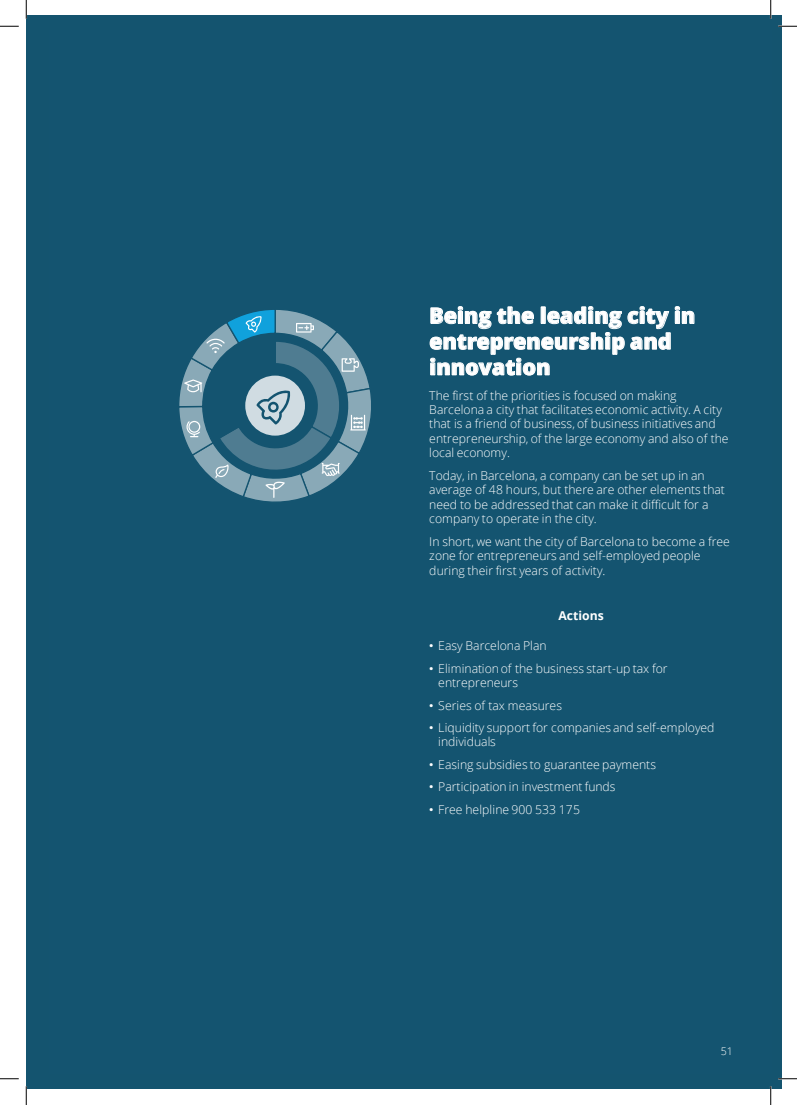
<style>
.page{position:relative;width:797px;height:1105px;background:#fff}
.page>*{position:absolute;margin:0;border:0;box-sizing:border-box;transform-origin:0 0}
.t1{font:800 21.5px/25.8px "Open Sans";color:#fff}
.t2{font:300 12.25px/14.5px "Open Sans";letter-spacing:.005em;color:#fff}
.t3{font:700 12.25px "Open Sans";letter-spacing:.005em;color:#fff}
.t4{font:300 10.62px "Open Sans";color:#fff}
.s1{font-family:"Arial";font-weight:400}
</style>
<div class="page">
<div style="left:26px;top:16px;width:755px;height:1073px;background:#14546f"></div>
<svg style="left:179px;top:310px;width:192px;height:192px"></svg>
<svg style="left:0;top:25px;width:19px;height:2px"></svg>
<svg style="left:778px;top:25px;width:19px;height:2px"></svg>
<svg style="left:0;top:1078px;width:19px;height:1px"></svg>
<svg style="left:778px;top:1078px;width:19px;height:1px"></svg>
<svg style="left:25px;top:0;width:2px;height:19px"></svg>
<svg style="left:25px;top:1086px;width:2px;height:19px"></svg>
<svg style="left:770px;top:0;width:1px;height:19px"></svg>
<svg style="left:770px;top:1086px;width:1px;height:19px"></svg>
<h1 class="t1" style="left:429px;top:302px;width:267px">Being the leading city in entrepreneurship and innovation</h1>
<p class="t2" style="left:429px;top:388px;width:301px">The first of the priorities is focused on making Barcelona a city that facilitates economic activity. A city that is a friend of business, of business initiatives and entrepreneurship, of the large economy and also of the local economy.</p>
<p class="t2" style="left:429px;top:468px;width:297px">Today, in Barcelona, a company can be set up in an average of 48 hours, but there are other elements that need to be addressed that can make it difficult for a company to operate in the city.</p>
<p class="t2" style="left:429px;top:534px;width:302px">In short, we want the city of Barcelona to become a free zone for entrepreneurs and self-employed people during their first years of activity.</p>
<p class="t3" style="left:558px;top:607px;width:47px">Actions</p>
<p class="t2" style="left:429px;top:638px;width:119px"><span class="s1">•</span> Easy Barcelona Plan</p>
<p class="t2" style="left:438px;top:660px;width:231px;text-indent:-9px"><span class="s1">•</span> Elimination of the business start-up tax for entrepreneurs</p>
<p class="t2" style="left:429px;top:697px;width:134px"><span class="s1">•</span> Series of tax measures</p>
<p class="t2" style="left:438px;top:720px;width:278px;text-indent:-9px"><span class="s1">•</span> Liquidity support for companies and self-employed individuals</p>
<p class="t2" style="left:429px;top:757px;width:228px"><span class="s1">•</span> Easing subsidies to guarantee payments</p>
<p class="t2" style="left:429px;top:779px;width:188px"><span class="s1">•</span> Participation in investment funds</p>
<p class="t2" style="left:429px;top:802px;width:152px"><span class="s1">•</span> Free helpline 900 533 175</p>
<p class="t4" style="left:720px;top:1044px;width:14px">51</p>
</div>
